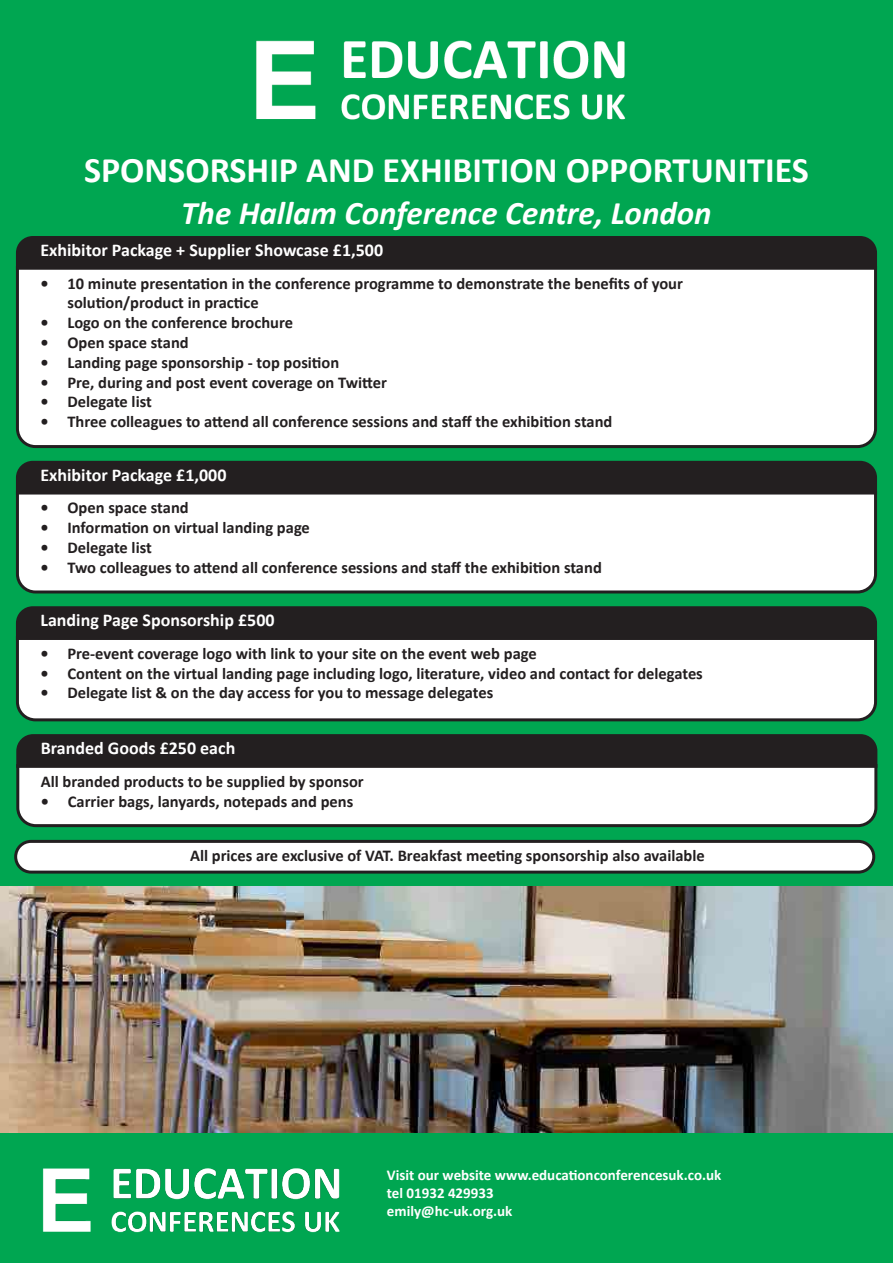
<style>
.page{position:relative;width:893px;height:1263px;background:#00a651}
.page>*{position:absolute;margin:0;border:0;box-sizing:border-box;transform-origin:0 0}
.t1{font:700 36px "Calibri";color:#fff}
.t2{font:italic 700 33px "Calibri";color:#fff}
.t3{font:700 18px "Calibri";color:#fff}
.t4{font:700 16.5px/19.8px "Calibri";color:#231f20}
.t5{font:700 15px "Calibri";color:#fff}
</style>
<div class="page">
<div style="left:15px;top:266px;width:863px;height:182px;background:#fff"></div>
<div style="left:16px;top:236px;width:861px;height:34px;background:#231f20"></div>
<div style="left:16px;top:841px;width:858px;height:31px;background:#fff;border-radius:15px"></div>
<div style="left:14px;top:840px;width:861px;height:33px;border:3px solid #231f20;border-radius:15px"></div>
<img style="left:256px;top:40px;width:370px;height:80px">
<img style="left:0;top:886px;width:893px;height:246px">
<img style="left:42px;top:1168px;width:298px;height:65px">
<div style="left:15px;top:491px;width:863px;height:103px;background:#fff"></div>
<div style="left:16px;top:461px;width:861px;height:33px;background:#231f20"></div>
<div style="left:15px;top:636px;width:863px;height:86px;background:#fff"></div>
<div style="left:16px;top:606px;width:861px;height:34px;background:#231f20"></div>
<svg style="left:16px;top:762px;width:862px;height:66px;background:#edf0ef"></svg>
<div style="left:16px;top:734px;width:861px;height:34px;background:#231f20"></div>
<p class="t1" style="left:84px;top:144px;width:726px">SPONSORSHIP AND EXHIBITION OPPORTUNITIES</p>
<p class="t2" style="left:181px;top:190px;width:532px">The Hallam Conference Centre, London</p>
<p class="t3" style="left:40px;top:237px;width:344px">Exhibitor Package + Supplier Showcase £1,500</p>
<p class="t4" style="left:67px;top:273px;width:617px;text-indent:-27px">• 10 minute presentation in the conference programme to demonstrate the benefits of your solution/product in practice</p>
<p class="t4" style="left:40px;top:313px;width:254px">• Logo on the conference brochure</p>
<p class="t4" style="left:40px;top:332px;width:150px">• Open space stand</p>
<p class="t4" style="left:40px;top:352px;width:300px">• Landing page sponsorship - top position</p>
<p class="t4" style="left:40px;top:372px;width:348px">• Pre, during and post event coverage on Twitter</p>
<p class="t4" style="left:40px;top:392px;width:113px">• Delegate list</p>
<p class="t4" style="left:40px;top:412px;width:573px">• Three colleagues to attend all conference sessions and staff the exhibition stand</p>
<p class="t3" style="left:40px;top:462px;width:188px">Exhibitor Package £1,000</p>
<p class="t4" style="left:40px;top:498px;width:150px">• Open space stand</p>
<p class="t4" style="left:40px;top:518px;width:271px">• Information on virtual landing page</p>
<p class="t4" style="left:40px;top:537px;width:113px">• Delegate list</p>
<p class="t4" style="left:40px;top:557px;width:563px">• Two colleagues to attend all conference sessions and staff the exhibition stand</p>
<p class="t3" style="left:40px;top:607px;width:236px">Landing Page Sponsorship £500</p>
<p class="t4" style="left:40px;top:643px;width:498px">• Pre-event coverage logo with link to your site on the event web page</p>
<p class="t4" style="left:40px;top:663px;width:664px">• Content on the virtual landing page including logo, literature, video and contact for delegates</p>
<p class="t4" style="left:40px;top:683px;width:454px">• Delegate list &amp; on the day access for you to message delegates</p>
<p class="t3" style="left:41px;top:735px;width:196px">Branded Goods £250 each</p>
<p class="t4" style="left:41px;top:771px;width:324px">All branded products to be supplied by sponsor</p>
<p class="t4" style="left:41px;top:791px;width:314px">• Carrier bags, lanyards, notepads and pens</p>
<p class="t4" style="left:190px;top:845px;width:516px">All prices are exclusive of VAT. Breakfast meeting sponsorship also available</p>
<p class="t5" style="left:387px;top:1164px;width:336px">Visit our website www.educationconferencesuk.co.uk</p>
<p class="t5" style="left:387px;top:1182px;width:108px">tel 01932 429933</p>
<p class="t5" style="left:387px;top:1200px;width:127px">emily@hc-uk.org.uk</p>
</div>
